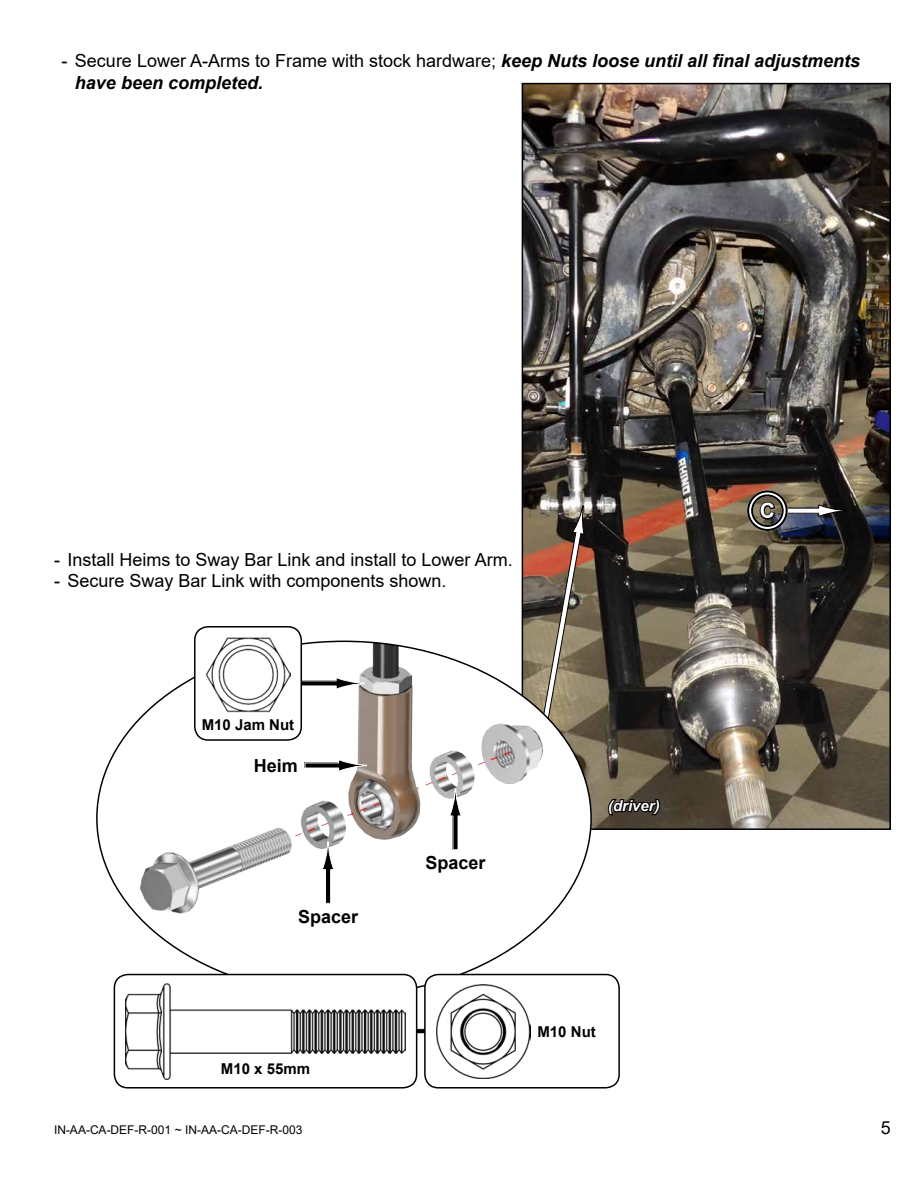
<style>
.page{position:relative;width:918px;height:1188px;background:#fff}
.page>*{position:absolute;margin:0;border:0;box-sizing:border-box;transform-origin:0 0}
.t1{font:700 21px "Arial";color:#fff}
.t2{font:italic 700 18px/21.6px "Arial";color:#000}
.t3{font:18px "Arial";color:#000}
.t4{font:700 18px "Arial";color:#000}
.t5{font:700 15px "Arial";color:#000}
.t6{font:italic 700 15px "Arial";color:#fff}
.t7{font:12px "Arial";color:#000}
.s1{font-weight:400;font-style:normal}
</style>
<div class="page">
<img style="left:525px;top:86px;width:363px;height:741px">
<div style="left:522px;top:83px;width:369px;height:747px;border:2px solid #000"></div>
<div style="left:783px;top:508px;width:36px;height:5px;background:#fff"></div>
<svg style="left:818px;top:504px;width:29px;height:13px"></svg>
<svg style="left:758px;top:500px;width:19px;height:21px"></svg>
<div style="left:747px;top:490px;width:41px;height:41px;border:6px solid #fff;border-radius:50%"></div>
<div style="left:747px;top:490px;width:41px;height:41px;border:2px solid #000;border-radius:50%"></div>
<div style="left:751px;top:494px;width:33px;height:33px;border:2px solid #000;border-radius:50%"></div>
<img style="left:528px;top:506px;width:57px;height:135px">
<img style="left:97px;top:641px;width:494px;height:354px">
<div style="left:453px;top:816px;width:5px;height:34px;background:#000"></div>
<svg style="left:449px;top:788px;width:13px;height:29px"></svg>
<div style="left:325px;top:869px;width:6px;height:34px;background:#000"></div>
<div style="left:325px;top:869px;width:6px;height:35px;border:1px solid #fff"></div>
<svg style="left:321px;top:842px;width:14px;height:28px"></svg>
<div style="left:305px;top:763px;width:34px;height:5px;background:#000"></div>
<svg style="left:338px;top:759px;width:29px;height:13px"></svg>
<div style="left:211px;top:681px;width:125px;height:5px;background:#000"></div>
<svg style="left:335px;top:677px;width:30px;height:13px"></svg>
<div style="left:195px;top:627px;width:106px;height:113px;background:#fff;border-radius:14px"></div>
<div style="left:194px;top:626px;width:108px;height:115px;border:2px solid #000;border-radius:14px"></div>
<img style="left:205px;top:637px;width:86px;height:75px">
<div style="left:363px;top:1029px;width:81px;height:5px;background:#000"></div>
<div style="left:363px;top:1028px;width:82px;height:6px;border:1px solid #fff"></div>
<div style="left:425px;top:975px;width:194px;height:113px;background:#fff;border-radius:14px"></div>
<div style="left:424px;top:974px;width:196px;height:115px;border:2px solid #000;border-radius:14px"></div>
<img style="left:436px;top:984px;width:95px;height:94px">
<div style="left:114px;top:975px;width:303px;height:113px;background:#fff;border-radius:14px"></div>
<div style="left:114px;top:974px;width:303px;height:115px;border:2px solid #000;border-radius:14px"></div>
<img style="left:126px;top:983px;width:279px;height:96px">
<svg style="left:606px;top:798px;width:56px;height:18px"></svg>
<p class="t2" style="left:75px;top:51px;width:787px;text-indent:-14px"><span class="s1">- Secure Lower A-Arms to Frame with stock hardware;</span> keep Nuts loose until all final adjustments have been completed.</p>
<p class="t3" style="left:54px;top:547px;width:460px">- Install Heims to Sway Bar Link and install to Lower Arm.</p>
<p class="t3" style="left:54px;top:569px;width:394px">- Secure Sway Bar Link with components shown.</p>
<p class="t5" style="left:202px;top:714px;width:94px">M10 Jam Nut</p>
<p class="t4" style="left:254px;top:753px;width:46px">Heim</p>
<p class="t4" style="left:298px;top:904px;width:62px">Spacer</p>
<p class="t5" style="left:221px;top:1058px;width:91px">M10 x 55mm</p>
<p class="t4" style="left:425px;top:850px;width:62px">Spacer</p>
<p class="t6" style="left:608px;top:796px;width:53px">(driver)</p>
<p class="t5" style="left:537px;top:1021px;width:60px">M10 Nut</p>
<p class="t1" style="left:760px;top:496px;width:17px">C</p>
<p class="t7" style="left:54px;top:1122px;width:250px">IN-AA-CA-DEF-R-001 ~ IN-AA-CA-DEF-R-003</p>
<p class="t3" style="left:881px;top:1115px;width:12px">5</p>
</div>
